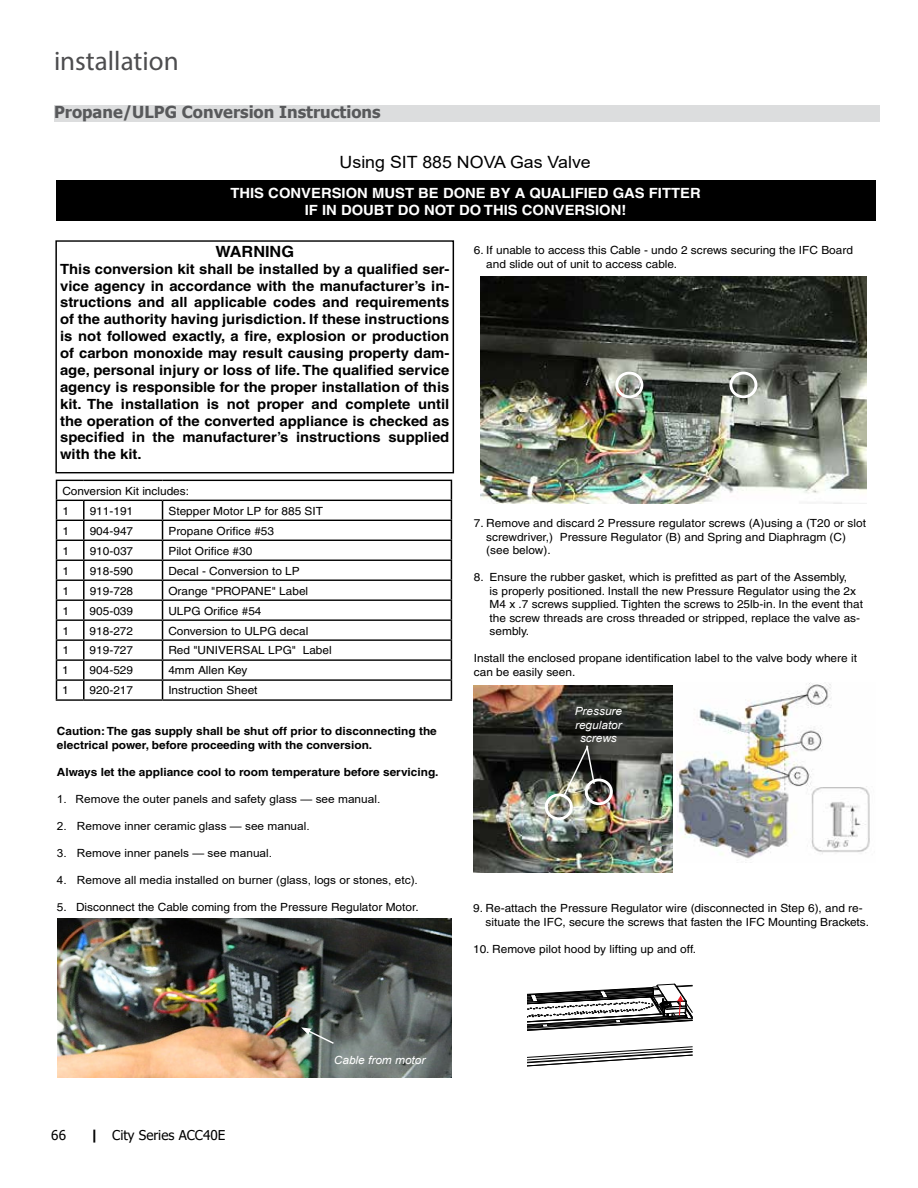
<style>
.page{position:relative;width:918px;height:1188px;background:#fff}
.page>*{position:absolute;margin:0;border:0;box-sizing:border-box;transform-origin:0 0}
.t1{font:27px "Myriad Pro";color:#4d4d4f}
.t2{font:16.95px "Arial";color:#000;scale:1.05 1}
.t3{font:700 16.5px "Tahoma";color:#58595b}
.t4{font:700 15.45px "Helvetica";color:#000;scale:1.05 1}
.t5{font:700 14.1px/17px "Helvetica";color:#000;text-align:justify;scale:1.05 1}
.t6{font:700 14.1px/17px "Helvetica";color:#fff;text-align:center;scale:1.05 1}
.t7{font:13.5px "Tahoma";color:#000}
.t8{font:11.25px/13.5px "Helvetica";color:#000;scale:1.05 1}
.t9{font:11.25px "Arial";color:#000;scale:1.05 1}
.t10{font:700 11.25px/13.5px "Helvetica";color:#000;scale:1.05 1}
.t11{font:italic 11.25px/13.5px "Arial";color:#fff;text-align:center;scale:1.05 1}
.s1{font-weight:700}
</style>
<div class="page">
<img style="left:57px;top:918px;width:395px;height:159px">
<img style="left:481px;top:277px;width:386px;height:227px">
<div style="left:55px;top:240px;width:399px;height:233px;border:1px solid #000"></div>
<div style="left:56px;top:180px;width:819px;height:41px;background:#000"></div>
<svg style="left:301px;top:1027px;width:34px;height:18px"></svg>
<hr style="left:84px;top:480px;width:79px;height:1px;background:#000">
<hr style="left:163px;top:480px;width:289px;height:1px;background:#000">
<hr style="left:84px;top:500px;width:79px;height:1px;background:#000">
<hr style="left:163px;top:500px;width:289px;height:1px;background:#000">
<hr style="left:84px;top:520px;width:79px;height:1px;background:#000">
<hr style="left:163px;top:520px;width:289px;height:1px;background:#000">
<hr style="left:84px;top:540px;width:79px;height:1px;background:#000">
<hr style="left:163px;top:540px;width:289px;height:1px;background:#000">
<hr style="left:84px;top:560px;width:79px;height:1px;background:#000">
<hr style="left:163px;top:560px;width:289px;height:1px;background:#000">
<hr style="left:84px;top:579px;width:79px;height:2px;background:#000">
<hr style="left:163px;top:579px;width:289px;height:2px;background:#000">
<hr style="left:84px;top:599px;width:79px;height:2px;background:#000">
<hr style="left:163px;top:599px;width:289px;height:2px;background:#000">
<hr style="left:84px;top:619px;width:79px;height:2px;background:#000">
<hr style="left:163px;top:619px;width:289px;height:2px;background:#000">
<hr style="left:84px;top:639px;width:79px;height:2px;background:#000">
<hr style="left:163px;top:639px;width:289px;height:2px;background:#000">
<hr style="left:84px;top:659px;width:79px;height:2px;background:#000">
<hr style="left:163px;top:659px;width:289px;height:2px;background:#000">
<hr style="left:84px;top:679px;width:79px;height:2px;background:#000">
<svg style="left:56px;top:480px;width:29px;height:219px"></svg>
<hr style="left:163px;top:679px;width:289px;height:2px;background:#000">
<svg style="left:162px;top:501px;width:1px;height:198px"></svg>
<svg style="left:451px;top:481px;width:1px;height:218px"></svg>
<hr style="left:56px;top:699px;width:28px;height:2px;background:#000">
<hr style="left:84px;top:699px;width:79px;height:2px;background:#000">
<hr style="left:163px;top:699px;width:289px;height:2px;background:#000">
<img style="left:676px;top:682px;width:194px;height:177px">
<img style="left:473px;top:685px;width:199px;height:188px">
<div style="left:615px;top:372px;width:28px;height:26px;border:3px solid #fff;border-radius:50%"></div>
<div style="left:729px;top:372px;width:28px;height:26px;border:3px solid #fff;border-radius:50%"></div>
<div style="left:545px;top:794px;width:28px;height:26px;border:3px solid #fff;border-radius:50%"></div>
<div style="left:585px;top:779px;width:28px;height:26px;border:3px solid #fff;border-radius:50%"></div>
<svg style="left:562px;top:744px;width:34px;height:54px;background:#585851"></svg>
<svg style="left:527px;top:983px;width:166px;height:84px"></svg>
<div style="left:54px;top:106px;width:825px;height:16px;background:#dcddde"></div>
<h1 class="t1" style="left:54px;top:44px;width:126px">installation</h1>
<h3 class="t3" style="left:54px;top:101px;width:328px">Propane/ULPG Conversion Instructions</h3>
<h2 class="t2" style="left:340px;top:151px;width:241px">Using SIT 885 NOVA Gas Valve</h2>
<p class="t6" style="left:230px;top:184px;width:450px">THIS CONVERSION MUST BE DONE BY A QUALIFIED GAS FITTER<br>IF IN DOUBT DO NOT DO THIS CONVERSION!</p>
<h3 class="t4" style="left:215px;top:242px;width:77px">WARNING</h3>
<p class="t5" style="left:60px;top:260px;width:372px">This conversion kit shall be installed by a qualified ser&shy;vice agency in accordance with the manufacturer’s in&shy;structions and all applicable codes and requirements of the authority having jurisdiction. If these instructions is not followed exactly, a fire, explosion or production of carbon monoxide may result causing property dam&shy;age, personal injury or loss of life. The qualified service agency is responsible for the proper installation of this kit. The installation is not proper and complete until the operation of the converted appliance is checked as specified in the manufacturer’s instructions supplied with the kit.</p>
<p class="t8" style="left:62px;top:481px;width:122px;line-height:20px">Conversion Kit includes:<br>1</p>
<p class="t8" style="left:90px;top:504px;width:43px">911-191</p>
<p class="t8" style="left:168px;top:504px;width:149px">Stepper Motor LP for 885 SIT</p>
<p class="t8" style="left:62px;top:524px;width:8px">1</p>
<p class="t8" style="left:90px;top:524px;width:43px">904-947</p>
<p class="t8" style="left:168px;top:524px;width:102px">Propane Orifice #53</p>
<p class="t8" style="left:62px;top:544px;width:8px">1</p>
<p class="t8" style="left:90px;top:544px;width:43px">910-037</p>
<p class="t8" style="left:168px;top:544px;width:81px">Pilot Orifice #30</p>
<p class="t8" style="left:62px;top:564px;width:8px">1</p>
<p class="t8" style="left:90px;top:564px;width:43px">918-590</p>
<p class="t8" style="left:168px;top:564px;width:127px">Decal - Conversion to LP</p>
<p class="t8" style="left:62px;top:584px;width:8px">1</p>
<p class="t8" style="left:90px;top:584px;width:43px">919-728</p>
<p class="t8" style="left:168px;top:584px;width:135px">Orange "PROPANE" Label</p>
<p class="t8" style="left:62px;top:604px;width:8px">1</p>
<p class="t8" style="left:90px;top:604px;width:43px">905-039</p>
<p class="t8" style="left:168px;top:604px;width:90px">ULPG Orifice #54</p>
<p class="t8" style="left:62px;top:624px;width:8px">1</p>
<p class="t8" style="left:90px;top:624px;width:43px">918-272</p>
<p class="t8" style="left:168px;top:624px;width:135px">Conversion to ULPG decal</p>
<p class="t8" style="left:62px;top:644px;width:8px">1</p>
<p class="t8" style="left:90px;top:644px;width:43px">919-727</p>
<p class="t8" style="left:168px;top:644px;width:157px">Red "UNIVERSAL LPG" Label</p>
<p class="t8" style="left:62px;top:664px;width:8px">1</p>
<p class="t8" style="left:90px;top:664px;width:43px">904-529</p>
<p class="t8" style="left:168px;top:664px;width:77px">4mm Allen Key</p>
<p class="t8" style="left:62px;top:684px;width:8px">1</p>
<p class="t8" style="left:90px;top:684px;width:43px">920-217</p>
<p class="t8" style="left:168px;top:684px;width:86px">Instruction Sheet</p>
<p class="t10" style="left:57px;top:724px;width:363px">Caution: The gas supply shall be shut off prior to disconnecting the electrical power, before proceeding with the conversion.</p>
<p class="t10" style="left:57px;top:765px;width:365px">Always let the appliance cool to room temperature before servicing.</p>
<p class="t9" style="left:57px;top:791px;width:309px">1. Remove the outer panels and safety glass — see manual.</p>
<p class="t9" style="left:57px;top:818px;width:242px">2. Remove inner ceramic glass — see manual.</p>
<p class="t9" style="left:57px;top:845px;width:206px">3. Remove inner panels — see manual.</p>
<p class="t9" style="left:57px;top:872px;width:345px">4. Remove all media installed on burner (glass, logs or stones, etc).</p>
<p class="t8" style="left:57px;top:900px;width:346px">5. Disconnect the Cable coming from the Pressure Regulator Motor.</p>
<p class="t8" style="left:486px;top:244px;width:351px;text-indent:-12px">6. If unable to access this Cable - undo 2 screws securing the IFC Board and slide out of unit to access cable.</p>
<p class="t8" style="left:486px;top:517px;width:363px;text-indent:-12px">7. Remove and discard 2 Pressure regulator screws (A)using a (T20 or slot screwdriver,) Pressure Regulator (B) and Spring and Diaphragm (C) (see below).</p>
<p class="t8" style="left:490px;top:571px;width:357px;text-indent:-16px">8. Ensure the rubber gasket, which is prefitted as part of the Assembly,<br>is properly positioned. Install the new Pressure Regulator using the 2x M4 x .7 screws supplied. Tighten the screws to 25lb-in. In the event that the screw threads are cross threaded or stripped, replace the valve as&shy;sembly.</p>
<p class="t8" style="left:474px;top:652px;width:366px">Install the enclosed propane identification label to the valve body where it can be easily seen.</p>
<p class="t11" style="left:575px;top:705px;width:47px">Pressure regulator screws</p>
<p class="t8" style="left:486px;top:902px;width:367px;text-indent:-12px">9. Re-attach the Pressure Regulator wire (disconnected in Step 6), and re&shy;situate the IFC, secure the screws that fasten the IFC Mounting Brackets.</p>
<p class="t8" style="left:473px;top:942px;width:214px">10. Remove pilot hood by lifting up and off.</p>
<p class="t7" style="left:51px;top:1126px;width:16px">66</p>
<p class="t7" style="left:90px;top:1126px;width:137px"><span class="s1">|</span> City Series ACC40E</p>
<p class="t11" style="left:334px;top:1053px;width:89px">Cable from motor</p>
</div>
